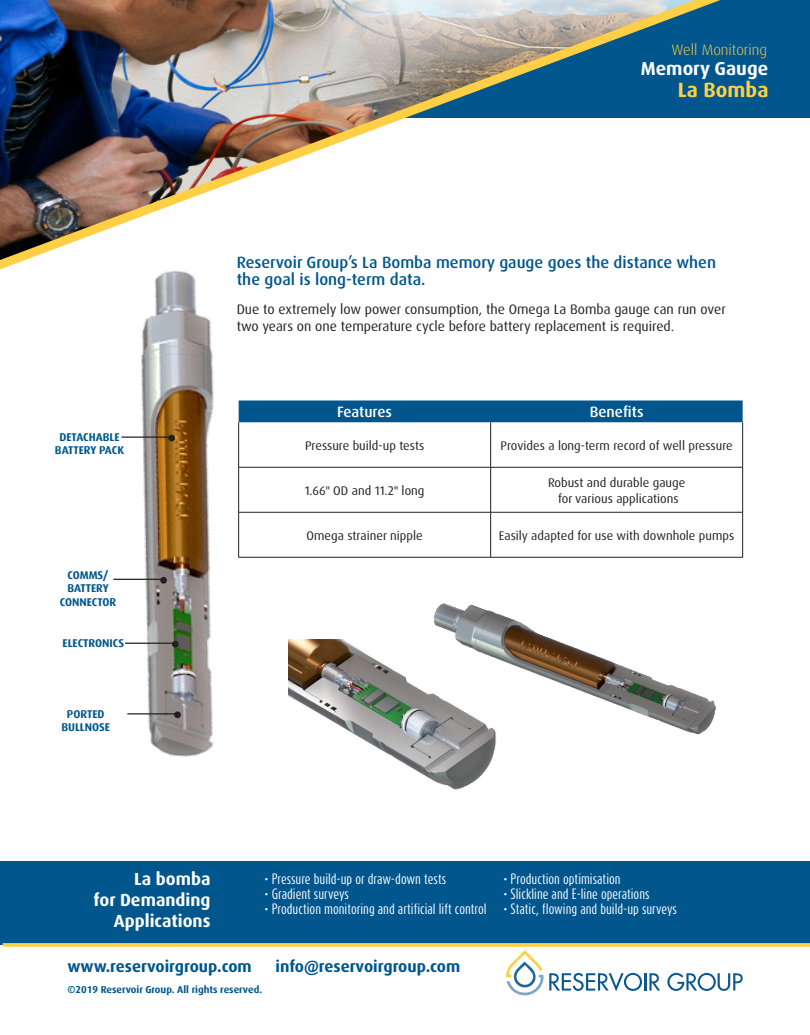
<style>
.page{position:relative;width:810px;height:1035px;background:#fff}
.page>*{position:absolute;margin:0;border:0;box-sizing:border-box;transform-origin:0 0}
.t1{font:700 20.62px "Dax Pro";color:#ffcf45}
.t2{font:700 18.75px "Dax Pro";color:#fff}
.t3{font:700 17.5px/21px "Dax Pro";color:#fff;text-align:right}
.t4{font:500 16.25px/17.5px "Dax Pro";color:#00568d}
.t5{font:700 16.25px "Dax Pro";color:#00568d}
.t6{font:500 15px "Dax Pro";color:#fff}
.t7{font:300 15px "Dax Pro";color:#ffcf45}
.t8{font:13.75px/17.5px "Dax Pro";color:#231f20}
.t9{font:12.5px "Dax Compact Pro";color:#fff}
.copy{font:12.5px/16.2px "Dax Pro";color:#231f20;text-align:center}
.Paragraph_Style_1{font:700 11.25px/13.5px "Dax Offc Pro";color:#00568d;text-align:center}
.t10{font:700 10px "Dax Offc Pro";color:#00568d}
</style>
<div class="page">
<img style="left:289px;top:640px;width:207px;height:150px">
<div style="left:163px;top:0;width:647px;height:118px;background:#00568d"></div>
<svg style="left:506px;top:950px;width:154px;height:45px"></svg>
<svg style="left:667px;top:973px;width:75px;height:18px"></svg>
<div style="left:0;top:861px;width:810px;height:84px;background:#00568d"></div>
<svg style="left:3px;top:943px;width:807px;height:4px;background:#face4e"></svg>
<img style="left:0;top:0;width:720px;height:270px">
<img style="left:101px;top:264px;width:147px;height:493px">
<div style="left:239px;top:400px;width:504px;height:22px;background:#00568d"></div>
<hr style="left:238px;top:422px;width:1px;height:45px;background:#231f20">
<hr style="left:490px;top:422px;width:1px;height:45px;background:#231f20">
<hr style="left:742px;top:422px;width:1px;height:45px;background:#231f20">
<hr style="left:239px;top:467px;width:252px;height:1px;background:#231f20">
<hr style="left:238px;top:467px;width:1px;height:45px;background:#231f20">
<hr style="left:491px;top:467px;width:252px;height:1px;background:#231f20">
<hr style="left:490px;top:467px;width:1px;height:45px;background:#231f20">
<hr style="left:742px;top:467px;width:1px;height:45px;background:#231f20">
<hr style="left:239px;top:512px;width:252px;height:1px;background:#231f20">
<hr style="left:238px;top:512px;width:1px;height:45px;background:#231f20">
<hr style="left:491px;top:512px;width:252px;height:1px;background:#231f20">
<hr style="left:490px;top:512px;width:1px;height:45px;background:#231f20">
<hr style="left:742px;top:512px;width:1px;height:45px;background:#231f20">
<hr style="left:239px;top:557px;width:252px;height:1px;background:#231f20">
<hr style="left:491px;top:557px;width:252px;height:1px;background:#231f20">
<img style="left:433px;top:603px;width:212px;height:113px">
<hr style="left:121px;top:437px;width:48px;height:1px;background:#231f20">
<div style="left:168px;top:435px;width:7px;height:6px;background:#231f20;border-radius:50%"></div>
<hr style="left:125px;top:643px;width:48px;height:1px;background:#231f20">
<div style="left:172px;top:641px;width:7px;height:7px;background:#231f20;border-radius:50%"></div>
<hr style="left:127px;top:713px;width:48px;height:2px;background:#231f20">
<div style="left:174px;top:711px;width:7px;height:7px;background:#231f20;border-radius:50%"></div>
<hr style="left:113px;top:579px;width:48px;height:1px;background:#231f20">
<div style="left:160px;top:577px;width:7px;height:7px;background:#231f20;border-radius:50%"></div>
<p class="t7" style="left:671px;top:40px;width:97px">Well Monitoring</p>
<p class="t2" style="left:641px;top:56px;width:129px">Memory Gauge</p>
<p class="t1" style="left:678px;top:77px;width:92px">La Bomba</p>
<p class="Paragraph_Style_1" style="left:59px;top:430px;width:62px">DETACHABLE</p>
<p class="Paragraph_Style_1" style="left:55px;top:444px;width:71px">BATTERY PACK</p>
<p class="Paragraph_Style_1" style="left:67px;top:568px;width:43px">COMMS/</p>
<p class="Paragraph_Style_1" style="left:67px;top:581px;width:43px">BATTERY</p>
<p class="Paragraph_Style_1" style="left:60px;top:595px;width:58px">CONNECTOR</p>
<p class="Paragraph_Style_1" style="left:63px;top:636px;width:63px">ELECTRONICS</p>
<p class="Paragraph_Style_1" style="left:61px;top:707px;width:50px">PORTED<br>BULLNOSE</p>
<p class="t4" style="left:237px;top:253px;width:481px">Reservoir Group’s La Bomba memory gauge goes the distance when the goal is long-term data.</p>
<p class="t8" style="left:237px;top:300px;width:491px">Due to extremely low power consumption, the Omega La Bomba gauge can run over two years on one temperature cycle before battery replacement is required.</p>
<p class="t6" style="left:337px;top:402px;width:56px">Features</p>
<p class="t6" style="left:590px;top:402px;width:55px">Benefits</p>
<p class="copy" style="left:305px;top:437px;width:121px">Pressure build-up tests</p>
<p class="copy" style="left:500px;top:437px;width:234px">Provides a long-term record of well pressure</p>
<p class="copy" style="left:305px;top:482px;width:121px">1.66" OD and 11.2" long</p>
<p class="copy" style="left:548px;top:474px;width:139px">Robust and durable gauge for various applications</p>
<p class="copy" style="left:307px;top:527px;width:118px">Omega strainer nipple</p>
<p class="copy" style="left:499px;top:527px;width:237px">Easily adapted for use with downhole pumps</p>
<p class="t3" style="left:134px;top:868px;width:78px">La bomba</p>
<p class="t3" style="left:94px;top:889px;width:118px">for Demanding<br>Applications</p>
<p class="t5" style="left:68px;top:956px;width:186px">www.reservoirgroup.com</p>
<p class="t5" style="left:276px;top:956px;width:186px">info@reservoirgroup.com</p>
<p class="t10" style="left:68px;top:983px;width:196px">©2019 Reservoir Group. All rights reserved.</p>
<p class="t9" style="left:265px;top:871px;width:183px">• Pressure build-up or draw-down tests</p>
<p class="t9" style="left:265px;top:886px;width:86px">• Gradient surveys</p>
<p class="t9" style="left:265px;top:901px;width:224px">• Production monitoring and artificial lift control</p>
<p class="t9" style="left:504px;top:871px;width:119px">• Production optimisation</p>
<p class="t9" style="left:504px;top:886px;width:148px">• Slickline and E-line operations</p>
<p class="t9" style="left:504px;top:901px;width:175px">• Static, flowing and build-up surveys</p>
</div>
